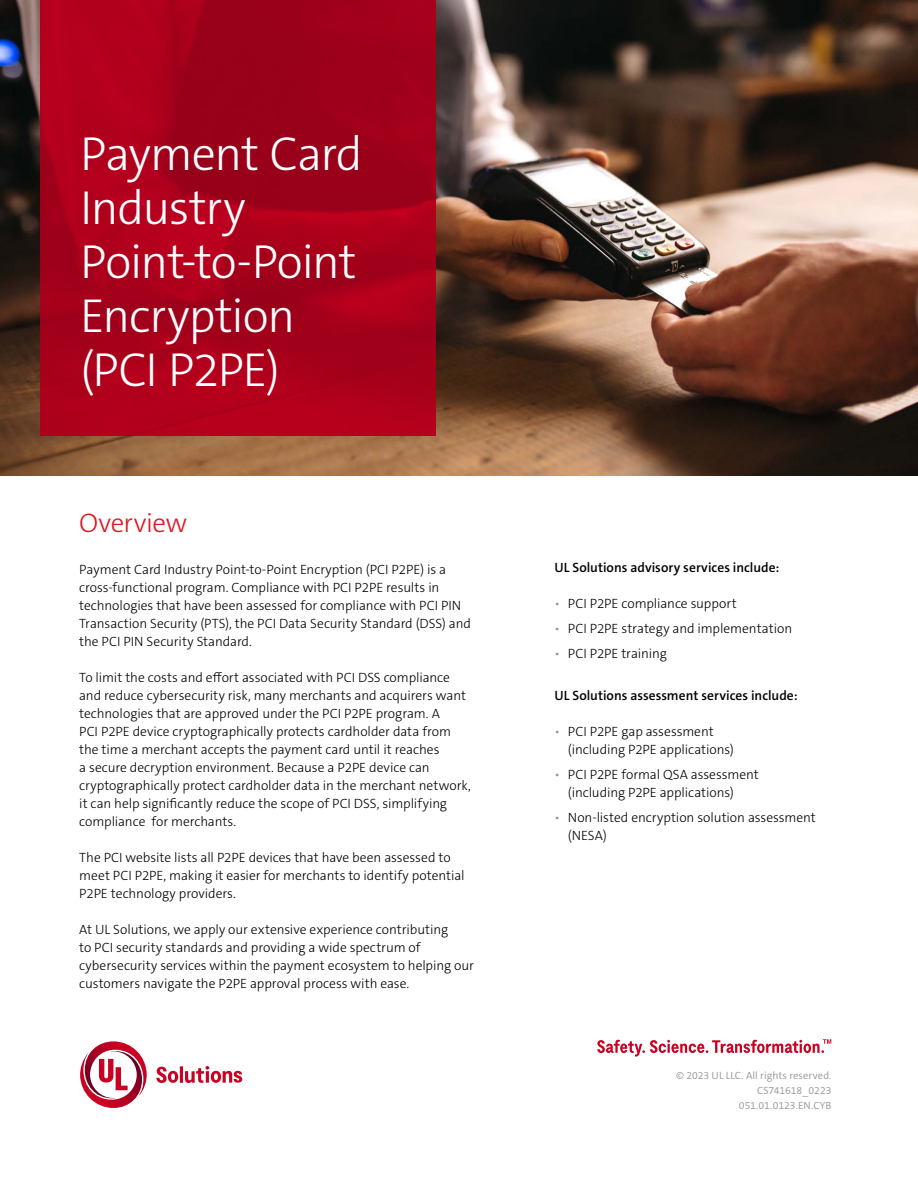
<style>
.page{position:relative;width:918px;height:1188px;background:#fff}
.page>*{position:absolute;margin:0;border:0;box-sizing:border-box;transform-origin:0 0}
.t1{font:300 48px/54px "The Sans C5";letter-spacing:-.025em;color:#fff}
.t2{font:300 27px "The Sans C5";letter-spacing:-.015em;color:#dd1a21}
.t3{font:300 13.5px/18px "The Sans C5";letter-spacing:-.005em;color:#000}
.t4{font:600 13.5px "The Sans C5";color:#000}
.t5{font:300 10.5px/15px "The Sans C5";color:#939598;text-align:right}
.s1{color:#939598}
</style>
<div class="page">
<svg style="left:80px;top:1041px;width:162px;height:67px"></svg>
<svg style="left:597px;top:1039px;width:234px;height:18px"></svg>
<img style="left:0;top:0;width:918px;height:475px">
<svg style="left:41px;top:0;width:395px;height:436px;background:#a7001b"></svg>
<h1 class="t1" style="left:80px;top:127px;width:284px">Payment Card<br>Industry<br>Point-to-Point<br>Encryption (PCI P2PE)</h1>
<h2 class="t2" style="left:79px;top:506px;width:109px">Overview</h2>
<p class="t3" style="left:79px;top:561px;width:393px">Payment Card Industry Point-to-Point Encryption (PCI P2PE) is a cross-functional program. Compliance with PCI P2PE results in technologies that have been assessed for compliance with PCI PIN Transaction Security (PTS), the PCI Data Security Standard (DSS) and the PCI PIN Security Standard.</p>
<p class="t3" style="left:79px;top:669px;width:393px">To limit the costs and effort associated with PCI DSS compliance and reduce cybersecurity risk, many merchants and acquirers want technologies that are approved under the PCI P2PE program. A<br>PCI P2PE device cryptographically protects cardholder data from the time a merchant accepts the payment card until it reaches<br>a secure decryption environment. Because a P2PE device can cryptographically protect cardholder data in the merchant network, it can help significantly reduce the scope of PCI DSS, simplifying compliance for merchants.</p>
<p class="t3" style="left:79px;top:849px;width:387px">The PCI website lists all P2PE devices that have been assessed to meet PCI P2PE, making it easier for merchants to identify potential<br>P2PE technology providers.</p>
<p class="t3" style="left:79px;top:921px;width:396px">At UL Solutions, we apply our extensive experience contributing<br>to PCI security standards and providing a wide spectrum of cybersecurity services within the payment ecosystem to helping our customers navigate the P2PE approval process with ease.</p>
<p class="t4" style="left:554px;top:559px;width:227px">UL Solutions advisory services include:</p>
<p class="t3" style="left:554px;top:595px;width:184px"><span class="s1">•</span> PCI P2PE compliance support</p>
<p class="t3" style="left:554px;top:619px;width:239px"><span class="s1">•</span> PCI P2PE strategy and implementation</p>
<p class="t3" style="left:554px;top:644px;width:114px"><span class="s1">•</span> PCI P2PE training</p>
<p class="t4" style="left:554px;top:687px;width:245px">UL Solutions assessment services include:</p>
<p class="t3" style="left:568px;top:723px;width:167px;text-indent:-14px"><span class="s1">•</span> PCI P2PE gap assessment (including P2PE applications)</p>
<p class="t3" style="left:568px;top:766px;width:192px;text-indent:-14px"><span class="s1">•</span> PCI P2PE formal QSA assessment (including P2PE applications)</p>
<p class="t3" style="left:568px;top:808px;width:250px;text-indent:-14px"><span class="s1">•</span> Non-listed encryption solution assessment (NESA)</p>
<p class="t5" style="left:676px;top:1068px;width:157px">© 2023 UL LLC. All rights reserved.<br>CS741618_0223<br>051.01.0123.EN.CYB</p>
</div>
